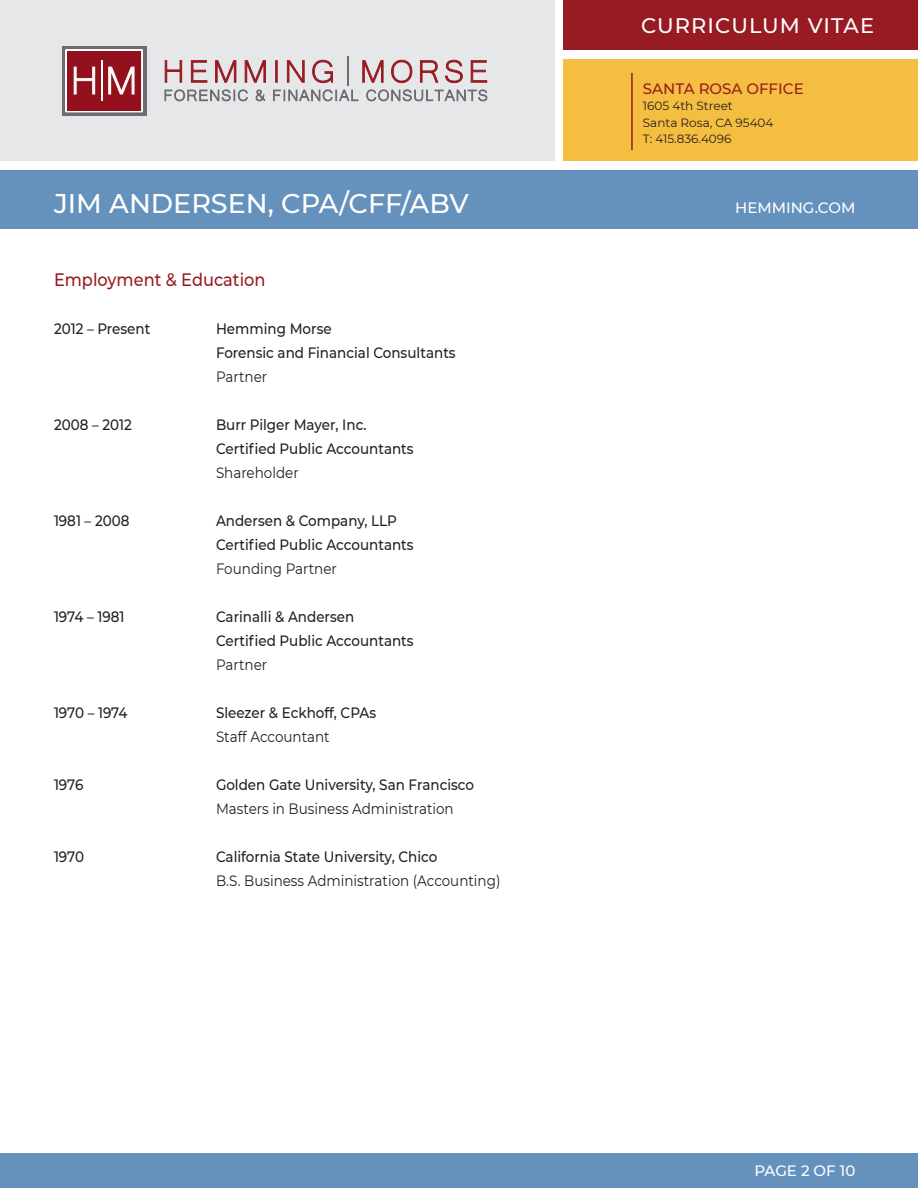
<style>
.page{position:relative;width:918px;height:1188px;background:#fff}
.page>*{position:absolute;margin:0;border:0;box-sizing:border-box;transform-origin:0 0}
.t1{font:500 27px "Montserrat";color:#fff}
.t2{font:500 21px "Montserrat";letter-spacing:.05em;color:#fff}
.t3{font:500 18px "Montserrat";color:#981b23;scale:.9 1}
.t4{font:500 15px "Montserrat";color:#231f20;scale:.9 1}
.t5{font:15px "Montserrat";color:#231f20;scale:.9 1}
.t6{font:500 15px "Montserrat";color:#fff}
.t7{font:500 15px "Montserrat";color:#981b23}
.t8{font:12px "Montserrat";color:#231f20}
</style>
<div class="page">
<div style="left:0;top:1153px;width:918px;height:35px;background:#6591bd"></div>
<div style="left:564px;top:0;width:354px;height:49px;background:#981b23"></div>
<div style="left:0;top:0;width:554px;height:160px;background:#e6e7e9"></div>
<div style="left:564px;top:59px;width:354px;height:101px;background:#f4be40"></div>
<svg style="left:165px;top:89px;width:83px;height:12px"></svg>
<svg style="left:256px;top:90px;width:9px;height:11px"></svg>
<svg style="left:273px;top:89px;width:85px;height:12px"></svg>
<svg style="left:366px;top:89px;width:121px;height:12px"></svg>
<svg style="left:164px;top:60px;width:18px;height:23px"></svg>
<svg style="left:191px;top:60px;width:17px;height:23px"></svg>
<svg style="left:215px;top:60px;width:22px;height:23px"></svg>
<svg style="left:244px;top:60px;width:22px;height:23px"></svg>
<div style="left:275px;top:60px;width:3px;height:23px;background:#981b23;border:1px solid #981b23"></div>
<svg style="left:287px;top:60px;width:18px;height:23px"></svg>
<svg style="left:312px;top:60px;width:21px;height:23px"></svg>
<hr style="left:347px;top:56px;width:1px;height:30px;background:#6c6d71">
<svg style="left:362px;top:60px;width:22px;height:23px"></svg>
<svg style="left:391px;top:60px;width:22px;height:23px"></svg>
<svg style="left:420px;top:60px;width:19px;height:23px"></svg>
<svg style="left:445px;top:59px;width:18px;height:24px"></svg>
<svg style="left:470px;top:60px;width:17px;height:23px"></svg>
<div style="left:62px;top:46px;width:85px;height:70px;background:#6c6d70"></div>
<svg style="left:65px;top:49px;width:78px;height:64px;background:#ac4650"></svg>
<hr style="left:631px;top:73px;width:2px;height:77px;background:#981b23">
<div style="left:0;top:170px;width:918px;height:59px;background:#6591bd"></div>
<p class="t1" style="left:54px;top:185px;width:416px">JIM ANDERSEN, CPA/CFF/ABV</p>
<p class="t3" style="left:54px;top:267px;width:237px">Employment &amp; Education</p>
<p class="t4" style="left:54px;top:318px;width:109px">2012 – Present</p>
<p class="t4" style="left:216px;top:318px;width:130px">Hemming Morse</p>
<p class="t4" style="left:216px;top:342px;width:268px">Forensic and Financial Consultants</p>
<p class="t5" style="left:216px;top:366px;width:58px">Partner</p>
<p class="t4" style="left:54px;top:414px;width:88px">2008 – 2012</p>
<p class="t4" style="left:216px;top:414px;width:169px">Burr Pilger Mayer, Inc.</p>
<p class="t4" style="left:216px;top:438px;width:221px">Certified Public Accountants</p>
<p class="t5" style="left:216px;top:462px;width:93px">Shareholder</p>
<p class="t4" style="left:54px;top:510px;width:85px">1981 – 2008</p>
<p class="t4" style="left:216px;top:510px;width:203px">Andersen &amp; Company, LLP</p>
<p class="t4" style="left:216px;top:534px;width:221px">Certified Public Accountants</p>
<p class="t5" style="left:216px;top:558px;width:136px">Founding Partner</p>
<p class="t4" style="left:54px;top:606px;width:80px">1974 – 1981</p>
<p class="t4" style="left:216px;top:606px;width:155px">Carinalli &amp; Andersen</p>
<p class="t4" style="left:216px;top:630px;width:221px">Certified Public Accountants</p>
<p class="t5" style="left:216px;top:654px;width:58px">Partner</p>
<p class="t4" style="left:54px;top:702px;width:83px">1970 – 1974</p>
<p class="t4" style="left:216px;top:702px;width:179px">Sleezer &amp; Eckhoff, CPAs</p>
<p class="t5" style="left:216px;top:726px;width:128px">Staff Accountant</p>
<p class="t4" style="left:54px;top:774px;width:34px">1976</p>
<p class="t4" style="left:216px;top:774px;width:288px">Golden Gate University, San Francisco</p>
<p class="t5" style="left:216px;top:798px;width:266px">Masters in Business Administration</p>
<p class="t4" style="left:54px;top:846px;width:35px">1970</p>
<p class="t4" style="left:216px;top:846px;width:247px">California State University, Chico</p>
<p class="t5" style="left:216px;top:870px;width:318px">B.S. Business Administration (Accounting)</p>
<p class="t2" style="left:641px;top:11px;width:234px">CURRICULUM VITAE</p>
<p class="t7" style="left:643px;top:78px;width:162px">SANTA ROSA OFFICE</p>
<p class="t8" style="left:643px;top:98px;width:91px">1605 4th Street</p>
<p class="t8" style="left:643px;top:114px;width:132px">Santa Rosa, CA 95404</p>
<p class="t8" style="left:643px;top:131px;width:90px">T: 415.836.4096</p>
<p class="t6" style="left:735px;top:197px;width:122px">HEMMING.COM</p>
<p class="t6" style="left:754px;top:1160px;width:103px">PAGE 2 OF 10</p>
</div>
